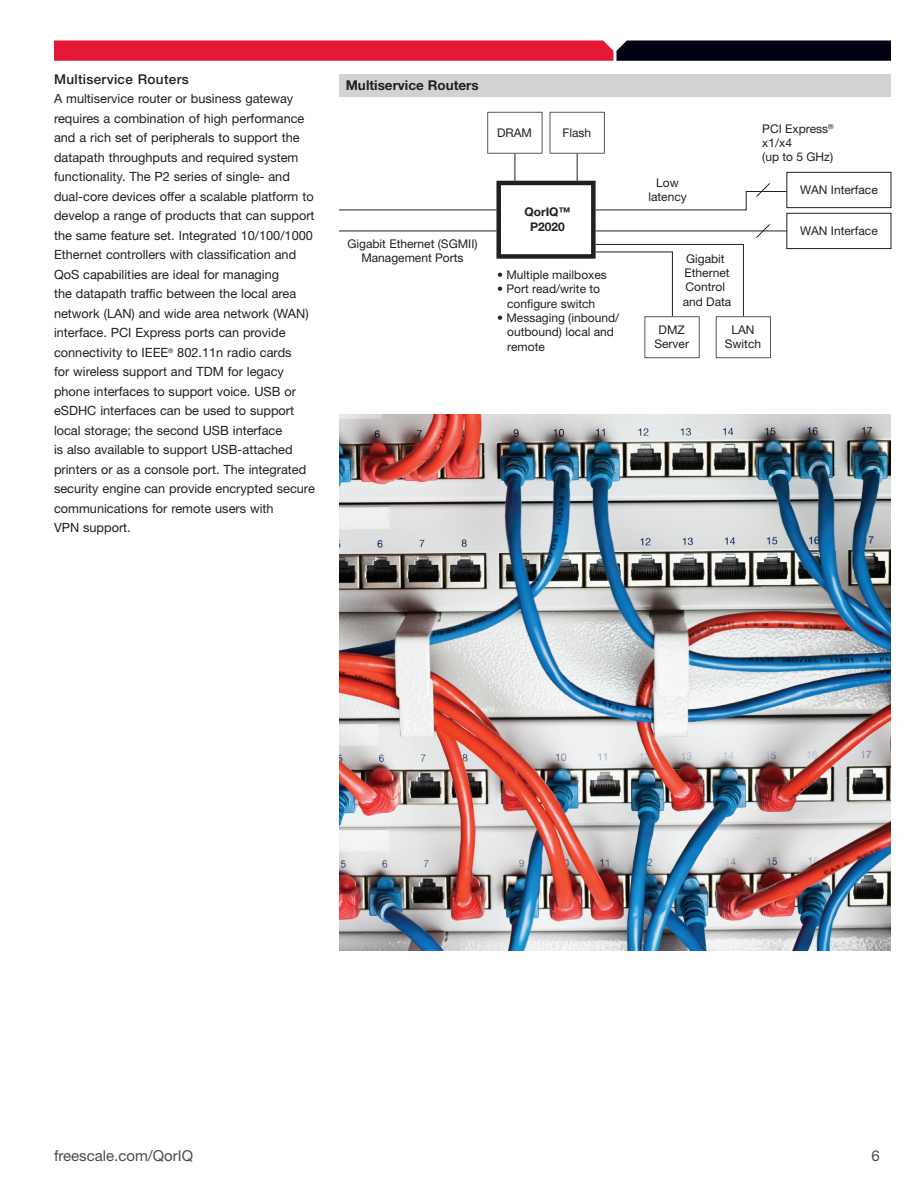
<style>
.page{position:relative;width:918px;height:1188px;background:#fff}
.page>*{position:absolute;margin:0;border:0;box-sizing:border-box;transform-origin:0 0}
.t1{font:15px "Helvetica Neue LT Pro";color:#4b4c4d}
._01_FS_D-Head{font:500 13.5px "Helvetica Neue LT Pro";letter-spacing:.025em;color:#231f20}
.t2{font:700 13.5px "Helvetica Neue LT Pro";color:#231f20}
._01_FS_Body_Text__no{font:12.75px/19.5px "Helvetica Neue LT Pro";color:#231f20}
.t3{font:12px/14.4px "Helvetica Neue LT Pro";color:#231f20;text-align:center}
.t4{font:700 12px/14.4px "Helvetica Neue LT Pro";color:#231f20;text-align:center}
</style>
<div class="page">
<svg style="left:54px;top:40px;width:837px;height:21px;background:#9e1b33"></svg>
<img style="left:339px;top:414px;width:552px;height:536px">
<div style="left:339px;top:74px;width:552px;height:23px;background:#d1d2d4"></div>
<svg style="left:339px;top:191px;width:449px;height:126px"></svg>
<svg style="left:716px;top:316px;width:55px;height:42px"></svg>
<svg style="left:645px;top:316px;width:55px;height:42px"></svg>
<svg style="left:487px;top:112px;width:118px;height:147px"></svg>
<svg style="left:755px;top:183px;width:16px;height:56px"></svg>
<div style="left:786px;top:213px;width:105px;height:36px;border:1px solid #231f20"></div>
<div style="left:786px;top:172px;width:105px;height:36px;border:1px solid #231f20"></div>
<p class="_01_FS_D-Head" style="left:54px;top:71px;width:136px">Multiservice Routers</p>
<p class="_01_FS_Body_Text__no" style="left:54px;top:89px;width:262px">A multiservice router or business gateway requires a combination of high performance and a rich set of peripherals to support the datapath throughputs and required system functionality. The P2 series of single- and dual-core devices offer a scalable platform to develop a range of products that can support the same feature set. Integrated 10/100/1000<br>Ethernet controllers with classification and QoS capabilities are ideal for managing<br>the datapath traffic between the local area network (LAN) and wide area network (WAN) interface. PCI Express ports can provide connectivity to IEEE<sup>®</sup> 802.11n radio cards<br>for wireless support and TDM for legacy phone interfaces to support voice. USB or eSDHC interfaces can be used to support local storage; the second USB interface<br>is also available to support USB-attached printers or as a console port. The integrated security engine can provide encrypted secure communications for remote users with<br>VPN support.</p>
<p class="t2" style="left:346px;top:77px;width:134px">Multiservice Routers</p>
<p class="t3" style="left:497px;top:125px;width:36px">DRAM</p>
<p class="t3" style="left:562px;top:125px;width:30px">Flash</p>
<p class="t3" style="left:347px;top:236px;width:132px">Gigabit Ethernet (SGMII)<br>Management Ports</p>
<p class="t4" style="left:524px;top:205px;width:48px">QorIQ™<br>P2020</p>
<p class="t3" style="left:497px;top:267px;width:111px">• Multiple mailboxes</p>
<p class="t3" style="left:497px;top:281px;width:105px">• Port read/write to configure switch</p>
<p class="t3" style="left:507px;top:310px;width:114px;text-align:left;text-indent:-10px">• Messaging (inbound/ outbound) local and remote</p>
<p class="t3" style="left:648px;top:175px;width:40px">Low latency</p>
<p class="t3" style="left:683px;top:251px;width:50px;text-align:left">Gigabit<br>Ethernet<br>Control and Data</p>
<p class="t3" style="left:762px;top:121px;width:73px;text-align:left">PCI Express<sup>® </sup>x1/x4<br>(up to 5 GHz)</p>
<p class="t3" style="left:800px;top:182px;width:79px">WAN Interface</p>
<p class="t3" style="left:800px;top:223px;width:79px">WAN Interface</p>
<p class="t3" style="left:654px;top:322px;width:36px">DMZ<br>Server</p>
<p class="t3" style="left:725px;top:322px;width:38px">LAN<br>Switch</p>
<p class="t1" style="left:54px;top:1146px;width:141px">freescale.com/QorIQ</p>
<p class="t1" style="left:872px;top:1146px;width:10px">6</p>
</div>
